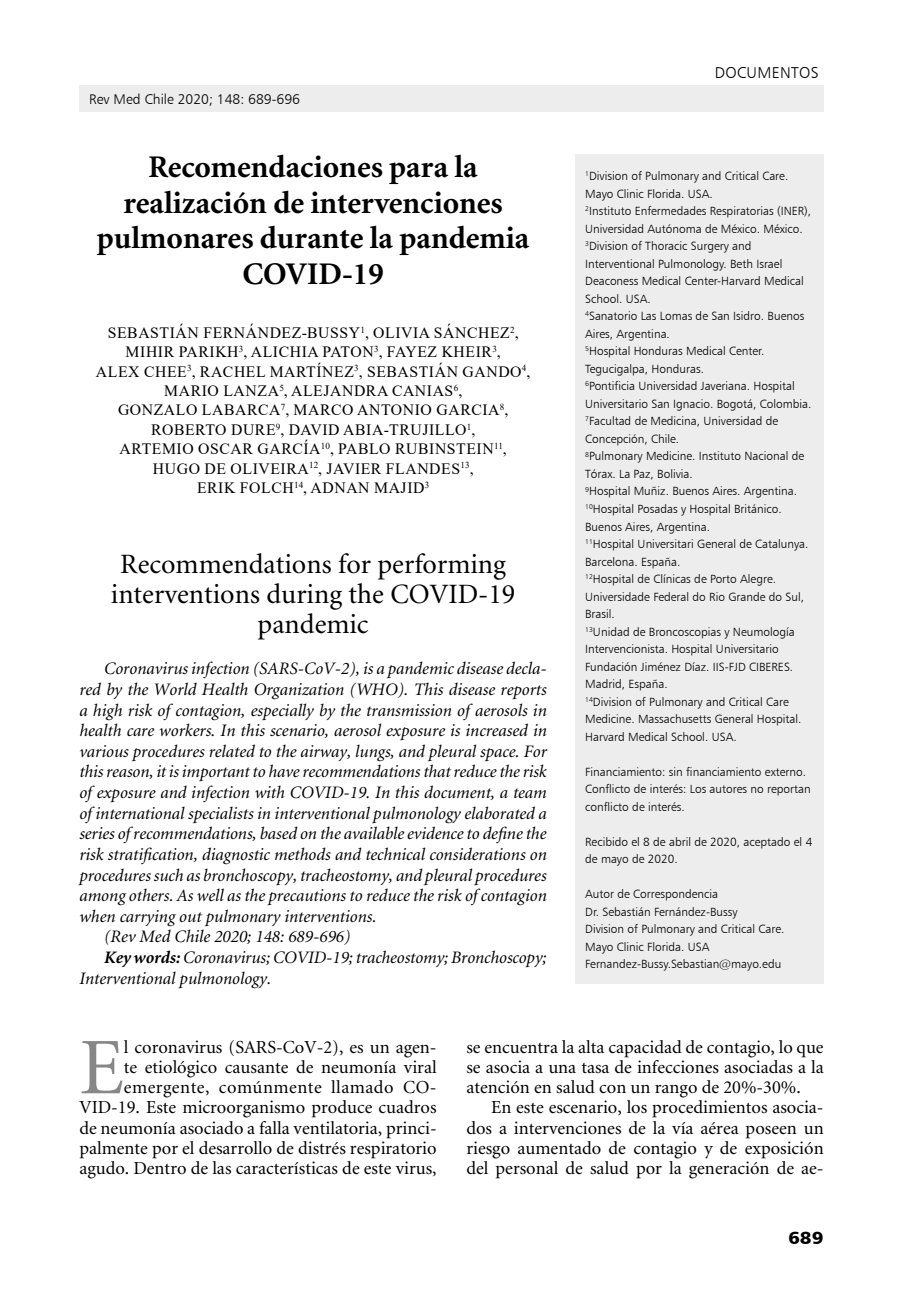
<style>
.page{position:relative;width:918px;height:1315px;background:#fff}
.page>*{position:absolute;margin:0;border:0;box-sizing:border-box;transform-origin:0 0}
.t1{font:80.33px "Minion";color:#878787}
.t2{font:700 31.5px/35.5px "Minion";color:#000;text-align:center}
.t3{font:28px/30.3px "Minion";color:#000;text-align:center}
.t4{font:18.38px/20.1px "Minion";color:#000;text-align:justify}
.t5{font:italic 17.5px "Minion";color:#000}
.t6{font:17.5px "Humanist 777 BT Black B";color:#000;scale:1.1 1}
.t7{font:15.75px/19.4px "Times New Roman";letter-spacing:.035em;color:#000;text-align:center}
.t8{font:15.75px "Humanist 777 BT Light B";letter-spacing:.02em;color:#000}
.t9{font:14px "Humanist 777 BT Light B";color:#000}
.t10{font:11.9px/17.5px "Humanist 777 BT Light B";color:#000}
.s1{font-weight:700}
</style>
<div class="page">
<div style="left:79px;top:85px;width:744px;height:26px;background:#ededed"></div>
<div style="left:575px;top:154px;width:248px;height:829px;background:#ededed"></div>
<p class="t9" style="left:89px;top:90px;width:212px">Rev Med Chile 2020; 148: 689-696</p>
<h2 class="t2" style="left:97px;top:151px;width:434px">Recomendaciones para la realización de intervenciones pulmonares durante la pandemia<br>COVID-19</h2>
<p class="t7" style="left:96px;top:322px;width:436px">SEBASTIÁN FERNÁNDEZ-BUSSY<sup>1</sup>, OLIVIA SÁNCHEZ<sup>2</sup>, MIHIR PARIKH<sup>3</sup>, ALICHIA PATON<sup>3</sup>, FAYEZ KHEIR<sup>3</sup>,<br>ALEX CHEE<sup>3</sup>, RACHEL MARTÍNEZ<sup>3</sup>, SEBASTIÁN GANDO<sup>4</sup>, MARIO LANZA<sup>5</sup>, ALEJANDRA CANIAS<sup>6</sup>,<br>GONZALO LABARCA<sup>7</sup>, MARCO ANTONIO GARCIA<sup>8</sup>, ROBERTO DURE<sup>9</sup>, DAVID ABIA-TRUJILLO<sup>1</sup>,<br>ARTEMIO OSCAR GARCÍA<sup>10</sup>, PABLO RUBINSTEIN<sup>11</sup>, HUGO DE OLIVEIRA<sup>12</sup>, JAVIER FLANDES<sup>13</sup>,<br>ERIK FOLCH<sup>14</sup>, ADNAN MAJID<sup>3</sup></p>
<h3 class="t3" style="left:111px;top:550px;width:406px">Recommendations for performing interventions during the COVID-19 pandemic</h3>
<h3 class="t5" style="left:104px;top:660px;width:444px">Coronavirus infection (SARS-CoV-2), is a pandemic disease decla-</h3>
<h3 class="t5" style="left:79px;top:681px;width:469px">red by the World Health Organization (WHO). This disease reports</h3>
<h3 class="t5" style="left:79px;top:701px;width:469px">a high risk of contagion, especially by the transmission of aerosols in</h3>
<h3 class="t5" style="left:79px;top:722px;width:469px">health care workers. In this scenario, aerosol exposure is increased in</h3>
<h3 class="t5" style="left:79px;top:742px;width:469px">various procedures related to the airway, lungs, and pleural space. For</h3>
<h3 class="t5" style="left:79px;top:763px;width:469px">this reason, it is important to have recommendations that reduce the risk</h3>
<h3 class="t5" style="left:79px;top:784px;width:469px">of exposure and infection with COVID-19. In this document, a team</h3>
<h3 class="t5" style="left:79px;top:804px;width:469px">of international specialists in interventional pulmonology elaborated a</h3>
<h3 class="t5" style="left:79px;top:825px;width:468px">series of recommendations, based on the available evidence to define the</h3>
<h3 class="t5" style="left:79px;top:845px;width:469px">risk stratification, diagnostic methods and technical considerations on</h3>
<h3 class="t5" style="left:79px;top:866px;width:469px">procedures such as bronchoscopy, tracheostomy, and pleural procedures</h3>
<h3 class="t5" style="left:79px;top:887px;width:469px">among others. As well as the precautions to reduce the risk of contagion</h3>
<h3 class="t5" style="left:79px;top:907px;width:299px">when carrying out pulmonary interventions.</h3>
<h3 class="t5" style="left:104px;top:928px;width:248px">(Rev Med Chile 2020; 148: 689-696)</h3>
<h3 class="t5" style="left:104px;top:948px;width:444px"><span class="s1">Key words:</span> Coronavirus; COVID-19; tracheostomy; Bronchoscopy;</h3>
<h3 class="t5" style="left:79px;top:969px;width:193px">Interventional pulmonology.</h3>
<h3 class="t8" style="left:715px;top:63px;width:105px">DOCUMENTOS</h3>
<p class="t10" style="left:585px;top:167px;width:228px"><sup>1</sup>Division of Pulmonary and Critical Care.<br>Mayo Clinic Florida. USA.<br><sup>2</sup>Instituto Enfermedades Respiratorias (INER), Universidad Autónoma de México. México.<br><sup>3</sup>Division of Thoracic Surgery and Interventional Pulmonology. Beth Israel Deaconess Medical Center-Harvard Medical School. USA.<br><sup>4</sup>Sanatorio Las Lomas de San Isidro. Buenos Aires, Argentina.<br><sup>5</sup>Hospital Honduras Medical Center.<br>Tegucigalpa, Honduras.<br><sup>6</sup>Pontificia Universidad Javeriana. Hospital Universitario San Ignacio. Bogotá, Colombia.<br><sup>7</sup>Facultad de Medicina, Universidad de Concepción, Chile.<br><sup>8</sup>Pulmonary Medicine. Instituto Nacional de Tórax. La Paz, Bolivia.<br><sup>9</sup>Hospital Muñiz. Buenos Aires. Argentina.<br><sup>10</sup>Hospital Posadas y Hospital Británico.<br>Buenos Aires, Argentina.<br><sup>11</sup>Hospital Universitari General de Catalunya.<br>Barcelona. España.<br><sup>12</sup>Hospital de Clínicas de Porto Alegre.<br>Universidade Federal do Rio Grande do Sul, Brasil.<br><sup>13</sup>Unidad de Broncoscopias y Neumología Intervencionista. Hospital Universitario Fundación Jiménez Díaz. IIS-FJD CIBERES.<br>Madrid, España.<br><sup>14</sup>Division of Pulmonary and Critical Care Medicine. Massachusetts General Hospital.<br>Harvard Medical School. USA.</p>
<p class="t10" style="left:585px;top:762px;width:227px">Financiamiento: sin financiamiento externo.<br>Conflicto de interés: Los autores no reportan conflicto de interés.</p>
<p class="t10" style="left:585px;top:832px;width:229px">Recibido el 8 de abril de 2020, aceptado el 4 de mayo de 2020.</p>
<p class="t10" style="left:585px;top:885px;width:201px">Autor de Correspondencia<br>Dr. Sebastián Fernández-Bussy<br>Division of Pulmonary and Critical Care.<br>Mayo Clinic Florida. USA<br>Fernandez-Bussy.Sebastian@mayo.edu</p>
<p class="t4" style="left:79px;top:1037px;width:359px;text-align:right">l coronavirus (SARS-CoV-2), es un agen-<br>te etiológico causante de neumonía viral emergente, comúnmente llamado CO-VID-19. Este microorganismo produce cuadros de neumonía asociado a falla ventilatoria, princi&shy;palmente por el desarrollo de distrés respiratorio agudo. Dentro de las características de este virus,</p>
<h3 class="t4" style="left:466px;top:1037px;width:359px">se encuentra la alta capacidad de contagio, lo que se asocia a una tasa de infecciones asociadas a la atención en salud con un rango de 20%-30%.</h3>
<h1 class="t1" style="left:79px;top:1028px;width:46px">E</h1>
<h3 class="t4" style="left:466px;top:1098px;width:359px;text-indent:25px">En este escenario, los procedimientos asocia&shy;dos a intervenciones de la vía aérea poseen un riesgo aumentado de contagio y de exposición del personal de salud por la generación de ae-</h3>
<h3 class="t6" style="left:788px;top:1226px;width:34px">689</h3>
</div>
